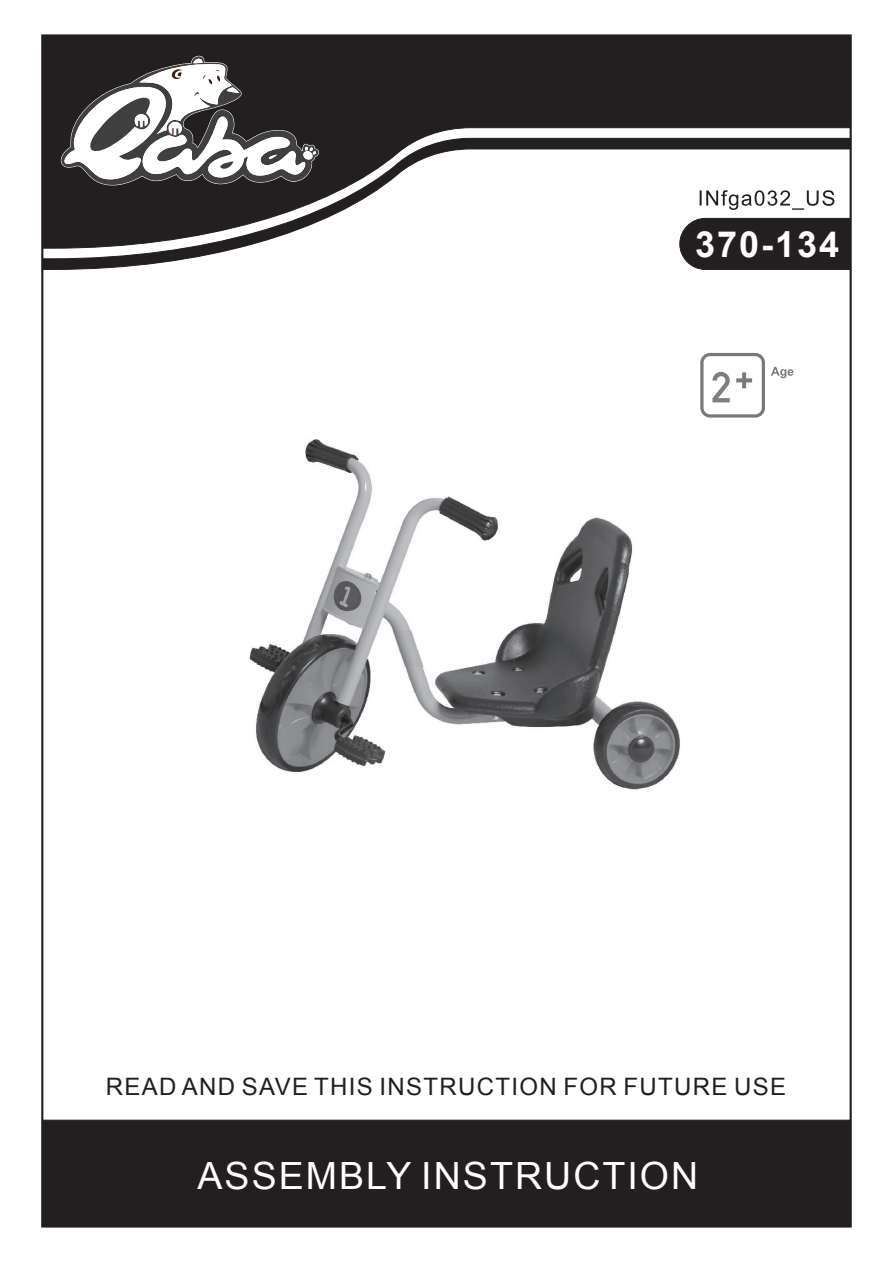
<style>
.page{position:relative;width:893px;height:1262px;background:#fff}
.page>*{position:absolute;margin:0;border:0;box-sizing:border-box;transform-origin:0 0}
.t1{font:37.5px "Arial";letter-spacing:.055em;color:#fff}
.t2{font:700 36px "Arial";letter-spacing:.055em;color:#fff}
.t3{font:24px "Arial";letter-spacing:.055em;color:#231f20}
</style>
<div class="page">
<div style="left:42px;top:1119px;width:809px;height:107px;background:#231f20;border:1px solid #231f20"></div>
<svg style="left:41px;top:35px;width:810px;height:102px;background:#302c2d"></svg>
<svg style="left:41px;top:137px;width:810px;height:133px"></svg>
<svg style="left:57px;top:56px;width:263px;height:134px"></svg>
<svg style="left:699px;top:190px;width:135px;height:20px"></svg>
<div style="left:679px;top:217px;width:172px;height:53px;background:#231f20"></div>
<svg style="left:771px;top:367px;width:22px;height:11px"></svg>
<img style="left:249px;top:439px;width:431px;height:351px">
<img style="left:392px;top:631px;width:25px;height:18px">
<img style="left:398px;top:649px;width:25px;height:18px">
<svg style="left:700px;top:353px;width:65px;height:64px"></svg>
<h2 class="t2" style="left:695px;top:220px;width:145px">370-134</h2>
<p class="t3" style="left:106px;top:1071px;width:682px">READ AND SAVE THIS INSTRUCTION FOR FUTURE USE</p>
<h1 class="t1" style="left:197px;top:1151px;width:502px">ASSEMBLY INSTRUCTION</h1>
</div>
